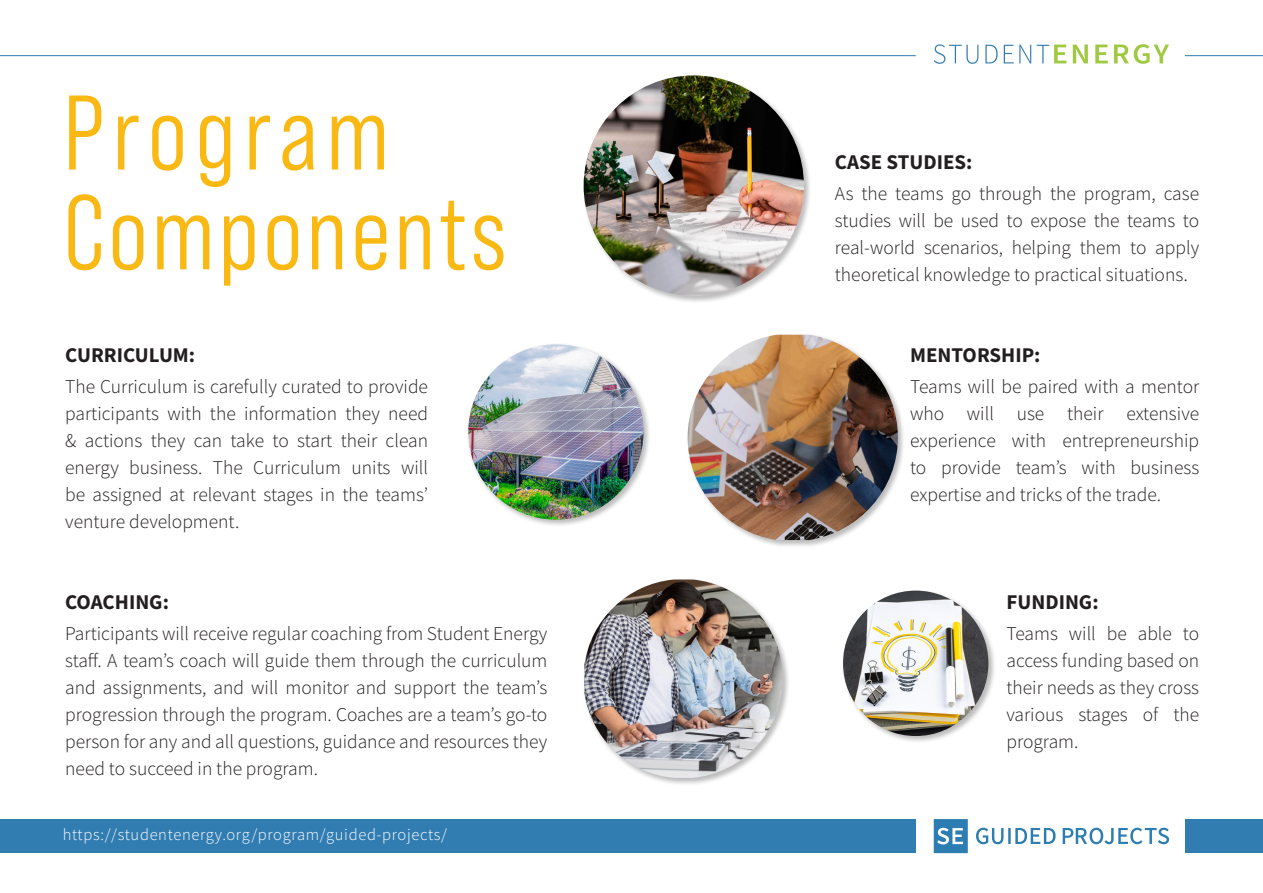
<style>
.page{position:relative;width:1263px;height:893px;background:#fff}
.page>*{position:absolute;margin:0;border:0;box-sizing:border-box;transform-origin:0 0}
.t1{font:105.75px/99.8px "Bebas Neue Pro Middle";letter-spacing:.04em;color:#f9b812}
.t2{font:700 21px "Source Sans Pro";color:#231f20}
.t3{font:300 19.5px/27px "Source Sans Pro";color:#231f20;text-align:justify}
.t4{font:300 16.5px "Source Sans Pro";letter-spacing:.04em;color:#fff}
.s1{font-size:21px}
</style>
<div class="page">
<svg style="left:934px;top:44px;width:44px;height:20px"></svg>
<svg style="left:985px;top:45px;width:13px;height:18px"></svg>
<svg style="left:1004px;top:45px;width:27px;height:18px"></svg>
<svg style="left:1037px;top:45px;width:29px;height:18px"></svg>
<svg style="left:1073px;top:45px;width:15px;height:18px"></svg>
<svg style="left:1095px;top:45px;width:13px;height:18px"></svg>
<svg style="left:1114px;top:44px;width:55px;height:20px"></svg>
<hr style="left:0;top:55px;width:916px;height:1px;background:#317db2">
<hr style="left:1185px;top:55px;width:78px;height:1px;background:#317db2">
<div style="left:686px;top:333px;width:219px;height:215px;background:#231f20;opacity:.3"></div>
<img style="left:688px;top:335px;width:210px;height:205px">
<div style="left:841px;top:589px;width:155px;height:154px;background:#231f20;opacity:.3"></div>
<img style="left:843px;top:591px;width:145px;height:145px;border-radius:73px">
<div style="left:466px;top:343px;width:185px;height:184px;background:#231f20;opacity:.3"></div>
<img style="left:468px;top:344px;width:175px;height:176px;border-radius:88px">
<div style="left:583px;top:578px;width:207px;height:207px;background:#231f20;opacity:.3"></div>
<img style="left:584px;top:579px;width:199px;height:199px">
<div style="left:582px;top:74px;width:229px;height:229px;background:#231f20;opacity:.3"></div>
<img style="left:584px;top:75px;width:220px;height:221px;border-radius:110px">
<svg style="left:934px;top:819px;width:235px;height:34px"></svg>
<div style="left:0;top:819px;width:916px;height:34px;background:#317db2"></div>
<div style="left:1185px;top:819px;width:78px;height:34px;background:#317db2"></div>
<p class="t1" style="left:64px;top:83px;width:444px">Program<br>Components</p>
<p class="t2" style="left:65px;top:341px;width:132px">CURRICULUM:</p>
<p class="t3" style="left:65px;top:373px;width:364px">The Curriculum is carefully curated to provide participants with the information they need &amp; actions they can take to start their clean energy business. The Curriculum units will be assigned at relevant stages in the teams’ venture development.</p>
<p class="t2" style="left:65px;top:588px;width:105px">COACHING:</p>
<p class="t3" style="left:65px;top:620px;width:484px">Participants will receive regular coaching from Student Energy staff. A team’s coach will guide them through the curriculum and assignments, and will monitor and support the team’s progression through the program. Coaches are a team’s go-to person for any and all questions, guidance and resources they need to succeed in the program.</p>
<p class="t4" style="left:63px;top:825px;width:386px">https://studentenergy.org/program/guided-projects/</p>
<p class="t2" style="left:835px;top:148px;width:139px">CASE STUDIES:</p>
<p class="t3" style="left:835px;top:180px;width:366px">As the teams go through the program, case studies will be used to expose the teams to real-world scenarios, helping them to apply theoretical knowledge to practical situations<span class="s1">.</span></p>
<p class="t2" style="left:910px;top:341px;width:132px">MENTORSHIP:</p>
<p class="t3" style="left:910px;top:373px;width:291px">Teams will be paired with a mentor who will use their extensive experience with entrepreneurship to provide team’s with business expertise and tricks of the trade.</p>
<p class="t2" style="left:1006px;top:588px;width:94px">FUNDING:</p>
<p class="t3" style="left:1006px;top:620px;width:194px">Teams will be able to access funding based on their needs as they cross various stages of the program.</p>
</div>
